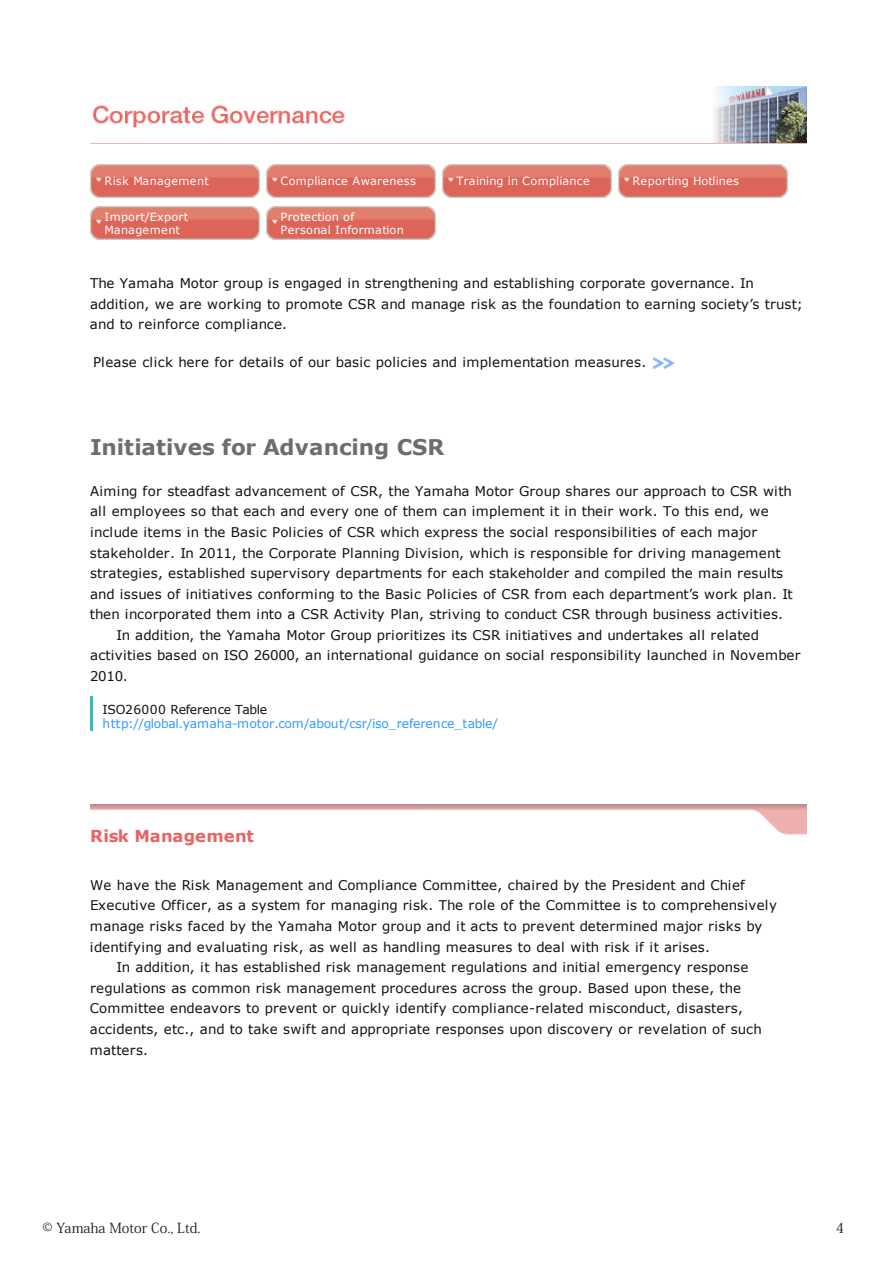
<style>
.page{position:relative;width:893px;height:1263px;background:#fff}
.page>*{position:absolute;margin:0;border:0;box-sizing:border-box;transform-origin:0 0}
.t1{font:700 21.6px "Verdana";color:#6d6d6d}
.t2{font:700 16.5px "Verdana";letter-spacing:-.005em;color:#ea6463}
.t3{font:13.8px "Koz Min Pro";color:#221815}
.t4{font:13.35px/20.5px "Verdana";letter-spacing:.015em;color:#111}
.t5{font:12.3px "Verdana";letter-spacing:-.02em;color:#39f}
.t6{font:12.3px "Verdana";letter-spacing:-.015em;color:#111}
.t7{font:11.25px/13.4px "Verdana";letter-spacing:.025em;color:#fff}
.t8{font:11.25px "Verdana";letter-spacing:.005em;color:#fff}
</style>
<div class="page">
<hr style="left:90px;top:696px;width:2px;height:35px;background:#3bc">
<img style="left:90px;top:804px;width:716px;height:31px">
<img style="left:90px;top:164px;width:170px;height:33px">
<img style="left:266px;top:164px;width:170px;height:33px">
<img style="left:442px;top:164px;width:170px;height:33px">
<img style="left:618px;top:164px;width:170px;height:33px">
<img style="left:90px;top:207px;width:170px;height:33px">
<img style="left:266px;top:207px;width:170px;height:33px">
<img style="left:90px;top:86px;width:716px;height:58px">
<img style="left:652px;top:357px;width:23px;height:12px">
<p class="t7" style="left:105px;top:174px;width:106px">Risk Management</p>
<p class="t7" style="left:105px;top:210px;width:85px">Import/Export<br>Management</p>
<p class="t7" style="left:280px;top:210px;width:125px">Protection of<br>Personal Information</p>
<p class="t7" style="left:280px;top:174px;width:137px">Compliance Awareness</p>
<p class="t7" style="left:456px;top:174px;width:135px">Training in Compliance</p>
<p class="t8" style="left:632px;top:173px;width:108px">Reporting Hotlines</p>
<p class="t4" style="left:90px;top:273px;width:714px">The Yamaha Motor group is engaged in strengthening and establishing corporate governance. In addition, we are working to promote CSR and manage risk as the foundation to earning society s’ trust; and to reinforce compliance.</p>
<p class="t4" style="left:93px;top:352px;width:555px">Please click here for details of our basic policies and implementation measures.</p>
<h1 class="t1" style="left:90px;top:431px;width:356px">Initiatives for Advancing CSR</h1>
<p class="t4" style="left:90px;top:480px;width:703px">Aiming for steadfast advancement of CSR, the Yamaha Motor Group shares our approach to CSR with</p>
<p class="t4" style="left:90px;top:501px;width:680px">all employees so that each and every one of them can implement it in their work. To this end, we</p>
<p class="t4" style="left:90px;top:522px;width:669px">include items in the Basic Policies of CSR which express the social responsibilities of each major</p>
<p class="t4" style="left:90px;top:542px;width:692px">stakeholder. In 2011, the Corporate Planning Division, which is responsible for driving management</p>
<p class="t4" style="left:90px;top:563px;width:695px">strategies, established supervisory departments for each stakeholder and compiled the main results</p>
<p class="t4" style="left:90px;top:583px;width:704px">and issues of initiatives conforming to the Basic Policies of CSR from each department s’ work plan. It</p>
<p class="t4" style="left:90px;top:604px;width:695px">then incorporated them into a CSR Activity Plan, striving to conduct CSR through business activities.</p>
<p class="t4" style="left:117px;top:624px;width:644px">In addition, the Yamaha Motor Group prioritizes its CSR initiatives and undertakes all related</p>
<p class="t4" style="left:90px;top:645px;width:712px">activities based on ISO 26000, an international guidance on social responsibility launched in November</p>
<p class="t4" style="left:90px;top:666px;width:39px">2010.</p>
<p class="t6" style="left:103px;top:701px;width:166px">ISO26000 Reference Table</p>
<p class="t5" style="left:103px;top:715px;width:397px">http://global.yamaha-motor.com/about/csr/iso_reference_table/</p>
<p class="t2" style="left:90px;top:824px;width:165px">Risk Management</p>
<p class="t4" style="left:90px;top:875px;width:656px">We have the Risk Management and Compliance Committee, chaired by the President and Chief</p>
<p class="t4" style="left:90px;top:895px;width:688px">Executive Officer, as a system for managing risk. The role of the Committee is to comprehensively</p>
<p class="t4" style="left:90px;top:916px;width:674px">manage risks faced by the Yamaha Motor group and it acts to prevent determined major risks by</p>
<p class="t4" style="left:90px;top:936px;width:622px">identifying and evaluating risk, as well as handling measures to deal with risk if it arises.</p>
<p class="t4" style="left:117px;top:957px;width:633px">In addition, it has established risk management regulations and initial emergency response</p>
<p class="t4" style="left:90px;top:977px;width:652px">regulations as common risk management procedures across the group. Based upon these, the</p>
<p class="t4" style="left:90px;top:998px;width:654px">Committee endeavors to prevent or quickly identify compliance-related misconduct, disasters,</p>
<p class="t4" style="left:90px;top:1019px;width:673px">accidents, etc., and to take swift and appropriate responses upon discovery or revelation of such</p>
<p class="t4" style="left:90px;top:1039px;width:60px">matters.</p>
<p class="t3" style="left:43px;top:1218px;width:160px">© Yamaha Motor Co., Ltd.</p>
<p class="t3" style="left:836px;top:1218px;width:10px">4</p>
</div>
